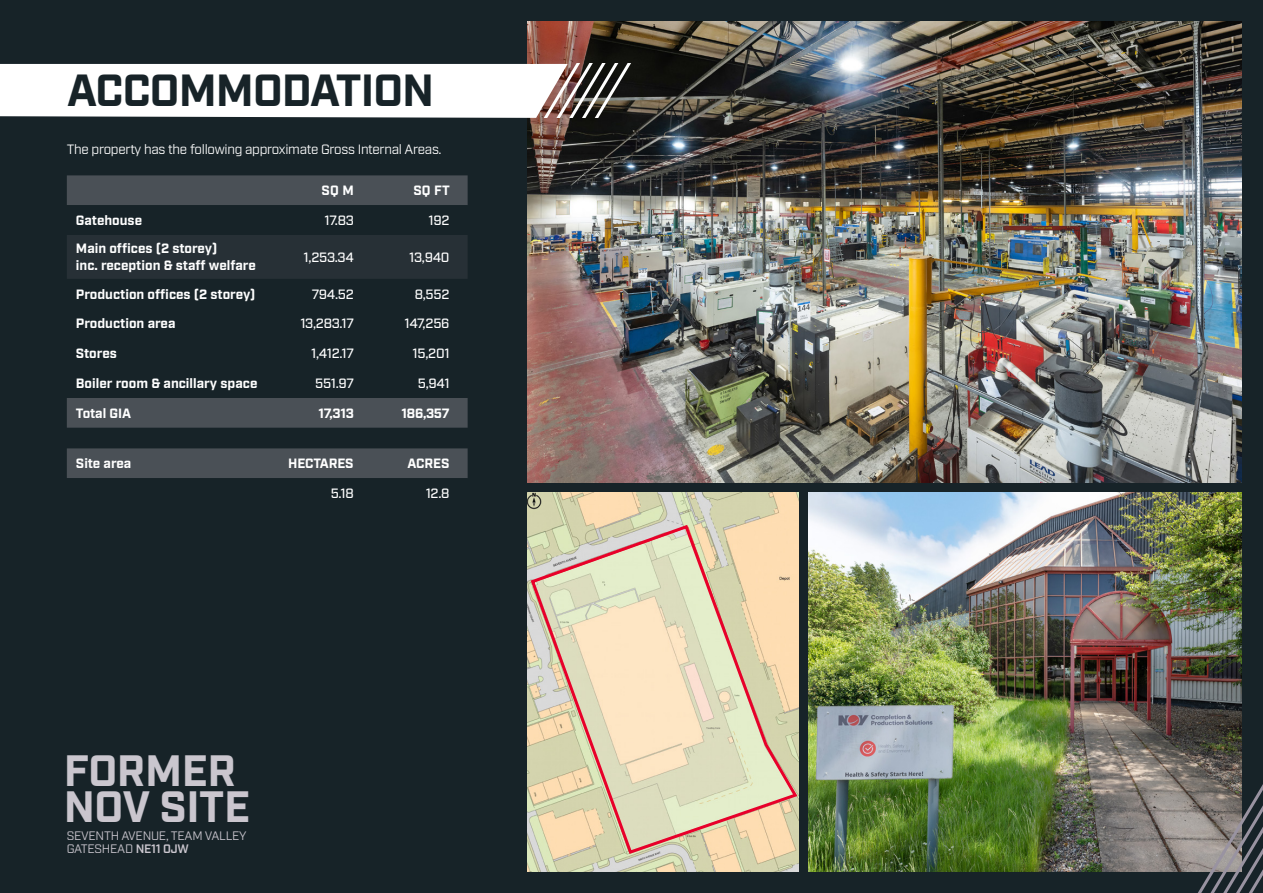
<style>
.page{position:relative;width:1263px;height:893px;background:#172328}
.page>*{position:absolute;margin:0;border:0;box-sizing:border-box;transform-origin:0 0}
.t1{font:700 45px "Industry";letter-spacing:-.02em;color:#172328}
.t2{font:700 43.8px/36.6px "Industry";letter-spacing:-.01em;color:#cac6ce}
.t3{font:700 13.5px/17.1px "Industry";color:#fff}
.t4{font:500 13.5px "Industry";letter-spacing:-.02em;color:#fff}
.t5{font:13.5px "Industry";letter-spacing:-.02em;color:#fff}
.t6{font:700 13.5px "Industry";letter-spacing:-.02em;color:#fff}
.t7{font:12.3px/13px "Industry";letter-spacing:-.02em;color:#cac6ce}
.s1{font-weight:600}
</style>
<div class="page">
<img style="left:527px;top:22px;width:714px;height:461px">
<img style="left:808px;top:493px;width:433px;height:378px">
<img style="left:527px;top:492px;width:272px;height:379px">
<div style="left:67px;top:175px;width:401px;height:253px;background:#4a5056"></div>
<svg style="left:67px;top:205px;width:401px;height:193px"></svg>
<div style="left:67px;top:235px;width:401px;height:44px;background:#273036"></div>
<div style="left:67px;top:448px;width:401px;height:30px;background:#4a5056"></div>
<svg style="left:0;top:64px;width:653px;height:54px;background:#e2e1e0"></svg>
<svg style="left:1111px;top:776px;width:152px;height:117px"></svg>
<svg style="left:529px;top:523px;width:270px;height:333px;background:#e5d6b6"></svg>
<h1 class="t1" style="left:67px;top:64px;width:369px">ACCOMMODATION</h1>
<p class="t5" style="left:67px;top:142px;width:376px">The property has the following approximate Gross Internal Areas.</p>
<p class="t3" style="left:322px;top:183px;width:34px">SQ M</p>
<p class="t3" style="left:413px;top:183px;width:38px">SQ FT</p>
<p class="t3" style="left:76px;top:212px;width:68px">Gatehouse</p>
<p class="t4" style="left:325px;top:212px;width:31px">17.83</p>
<p class="t4" style="left:428px;top:212px;width:23px">192</p>
<p class="t3" style="left:76px;top:241px;width:181px">Main offices (2 storey)<br>inc. reception &amp; staff welfare</p>
<p class="t4" style="left:304px;top:249px;width:52px">1,253.34</p>
<p class="t4" style="left:409px;top:249px;width:42px">13,940</p>
<p class="t3" style="left:76px;top:286px;width:181px">Production offices (2 storey)</p>
<p class="t4" style="left:312px;top:286px;width:44px">794.52</p>
<p class="t4" style="left:415px;top:286px;width:36px">8,552</p>
<p class="t3" style="left:76px;top:316px;width:101px">Production area</p>
<p class="t4" style="left:300px;top:316px;width:55px">13,283.17</p>
<p class="t4" style="left:404px;top:316px;width:47px">147,256</p>
<p class="t3" style="left:76px;top:346px;width:42px">Stores</p>
<p class="t4" style="left:311px;top:345px;width:44px">1,412.17</p>
<p class="t4" style="left:413px;top:345px;width:38px">15,201</p>
<p class="t3" style="left:76px;top:375px;width:183px">Boiler room &amp; ancillary space</p>
<p class="t4" style="left:315px;top:375px;width:40px">551.97</p>
<p class="t4" style="left:418px;top:375px;width:33px">5,941</p>
<p class="t3" style="left:76px;top:405px;width:57px">Total GIA</p>
<p class="t3" style="left:319px;top:405px;width:37px">17,313</p>
<p class="t3" style="left:402px;top:405px;width:50px">186,357</p>
<p class="t3" style="left:76px;top:456px;width:57px">Site area</p>
<p class="t6" style="left:288px;top:455px;width:67px">HECTARES</p>
<p class="t3" style="left:408px;top:456px;width:43px">ACRES</p>
<p class="t4" style="left:331px;top:485px;width:25px">5.18</p>
<p class="t4" style="left:426px;top:485px;width:25px">12.8</p>
<h2 class="t2" style="left:64px;top:754px;width:188px">FORMER<br>NOV SITE</h2>
<p class="t7" style="left:67px;top:829px;width:181px">SEVENTH AVENUE, TEAM VALLEY<br>GATESHEAD <span class="s1">NE11 0JW</span></p>
</div>
